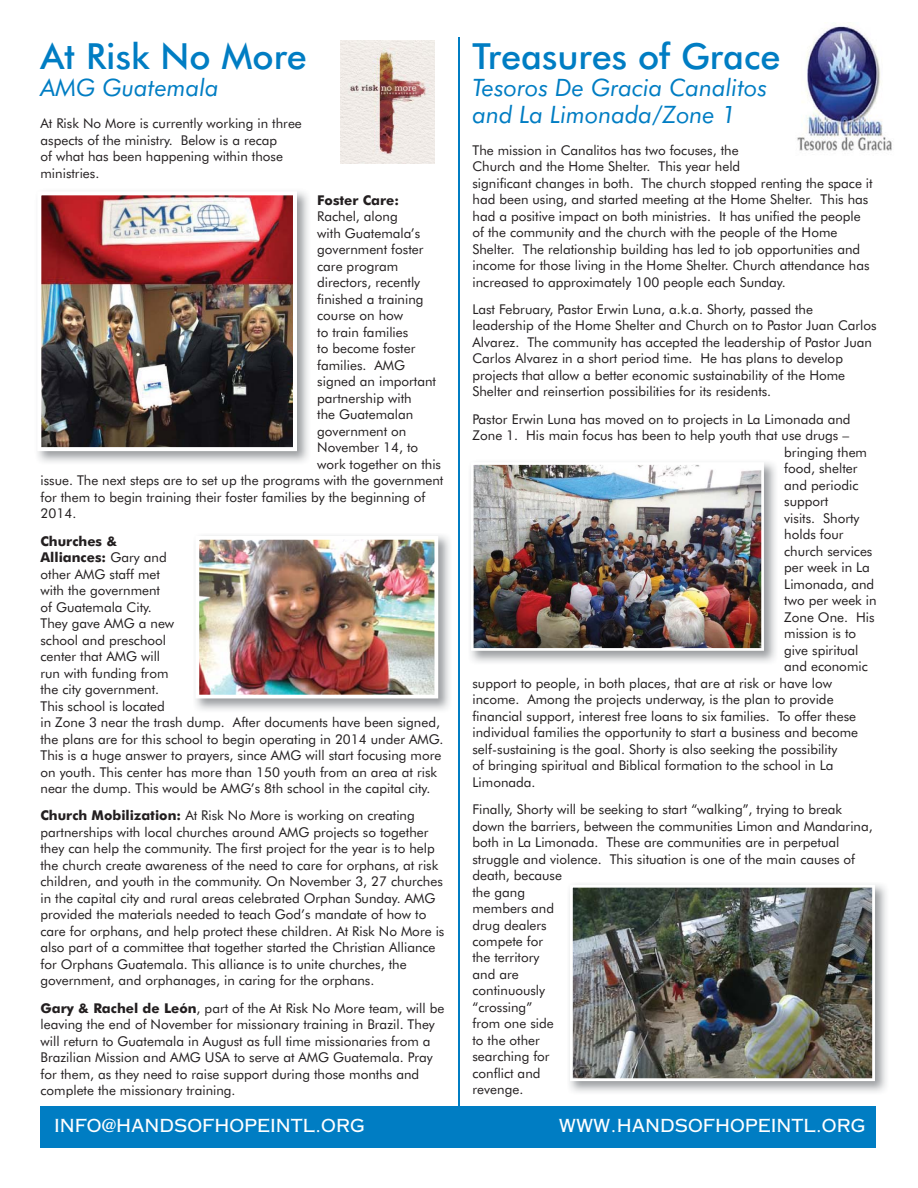
<style>
.page{position:relative;width:918px;height:1188px;background:#fff}
.page>*{position:absolute;margin:0;border:0;box-sizing:border-box;transform-origin:0 0}
.t1{font:500 36px "Futura BT";color:#007dc3}
.t2{font:italic 24px/27px "Futura BT";color:#007dc3}
.t3{font:18px "Metalcut";color:#fff}
.t4{font:13.5px/16.5px "Futura BT";color:#231f20}
.t5{font:700 13.5px "Futura BT";color:#231f20}
.s1{font-weight:700}
</style>
<div class="page">
<hr style="left:458px;top:38px;width:2px;height:1069px;background:#007dc3">
<div style="left:40px;top:1106px;width:836px;height:42px;background:#007dc3"></div>
<img style="left:341px;top:40px;width:94px;height:123px">
<img style="left:37px;top:191px;width:271px;height:271px">
<img style="left:37px;top:191px;width:260px;height:260px">
<img style="left:797px;top:23px;width:95px;height:128px">
<img style="left:195px;top:535px;width:255px;height:175px">
<img style="left:195px;top:536px;width:243px;height:162px">
<img style="left:569px;top:884px;width:317px;height:208px">
<img style="left:570px;top:885px;width:305px;height:196px">
<img style="left:470px;top:462px;width:306px;height:201px">
<img style="left:471px;top:462px;width:293px;height:189px">
<h1 class="t1" style="left:40px;top:39px;width:268px">At Risk No More</h1>
<h2 class="t2" style="left:40px;top:75px;width:180px">AMG Guatemala</h2>
<p class="t4" style="left:40px;top:116px;width:263px">At Risk No More is currently working in three aspects of the ministry. Below is a recap<br>of what has been happening within those ministries.</p>
<p class="t5" style="left:317px;top:193px;width:83px">Foster Care:</p>
<p class="t4" style="left:317px;top:209px;width:82px">Rachel, along</p>
<p class="t4" style="left:317px;top:226px;width:105px">with Guatemala’s</p>
<p class="t4" style="left:317px;top:242px;width:108px">government foster</p>
<p class="t4" style="left:317px;top:259px;width:83px">care program</p>
<p class="t4" style="left:317px;top:275px;width:105px">directors, recently</p>
<p class="t4" style="left:317px;top:292px;width:108px">finished a training</p>
<p class="t4" style="left:317px;top:308px;width:88px">course on how</p>
<p class="t4" style="left:317px;top:325px;width:93px">to train families</p>
<p class="t4" style="left:317px;top:341px;width:100px">to become foster</p>
<p class="t4" style="left:317px;top:358px;width:89px">families. AMG</p>
<p class="t4" style="left:317px;top:374px;width:120px">signed an important</p>
<p class="t4" style="left:317px;top:391px;width:96px">partnership with</p>
<p class="t4" style="left:317px;top:407px;width:98px">the Guatemalan</p>
<p class="t4" style="left:317px;top:424px;width:91px">government on</p>
<p class="t4" style="left:317px;top:440px;width:103px">November 14, to</p>
<p class="t4" style="left:317px;top:457px;width:125px">work together on this</p>
<p class="t4" style="left:40px;top:473px;width:404px">issue. The next steps are to set up the programs with the government</p>
<p class="t4" style="left:40px;top:490px;width:386px">for them to begin training their foster families by the beginning of</p>
<p class="t4" style="left:40px;top:506px;width:37px">2014.</p>
<p class="t4" style="left:40px;top:533px;width:404px"><span class="s1">Churches &amp;<br>Alliances:</span> Gary and<br>other AMG staff met<br>with the government<br>of Guatemala City.<br>They gave AMG a new<br>school and preschool<br>center that AMG will<br>run with funding from<br>the city government.<br>This school is located<br>in Zone 3 near the trash dump. After documents have been signed, the plans are for this school to begin operating in 2014 under AMG.<br>This is a huge answer to prayers, since AMG will start focusing more on youth. This center has more than 150 youth from an area at risk near the dump. This would be AMG’s 8th school in the capital city.</p>
<p class="t4" style="left:40px;top:808px;width:405px"><span class="s1">Church Mobilization:</span> At Risk No More is working on creating partnerships with local churches around AMG projects so together they can help the community. The first project for the year is to help the church create awareness of the need to care for orphans, at risk children, and youth in the community. On November 3, 27 churches in the capital city and rural areas celebrated Orphan Sunday. AMG provided the materials needed to teach God’s mandate of how to care for orphans, and help protect these children. At Risk No More is also part of a committee that together started the Christian Alliance for Orphans Guatemala. This alliance is to unite churches, the government, and orphanages, in caring for the orphans.</p>
<p class="t4" style="left:40px;top:1000px;width:405px"><span class="s1">Gary &amp; Rachel de León</span>, part of the At Risk No More team, will be leaving the end of November for missionary training in Brazil. They will return to Guatemala in August as full time missionaries from a Brazilian Mission and AMG USA to serve at AMG Guatemala. Pray for them, as they need to raise support during those months and complete the missionary training.</p>
<h1 class="t1" style="left:472px;top:39px;width:310px">Treasures of Grace</h1>
<h2 class="t2" style="left:472px;top:75px;width:296px">Tesoros De Gracia Canalitos and La Limonada/Zone 1</h2>
<p class="t4" style="left:472px;top:142px;width:402px">The mission in Canalitos has two focuses, the<br>Church and the Home Shelter. This year held<br>significant changes in both. The church stopped renting the space it had been using, and started meeting at the Home Shelter. This has had a positive impact on both ministries. It has unified the people of the community and the church with the people of the Home Shelter. The relationship building has led to job opportunities and income for those living in the Home Shelter. Church attendance has increased to approximately 100 people each Sunday.</p>
<p class="t4" style="left:472px;top:302px;width:406px">Last February, Pastor Erwin Luna, a.k.a. Shorty, passed the leadership of the Home Shelter and Church on to Pastor Juan Carlos Alvarez. The community has accepted the leadership of Pastor Juan Carlos Alvarez in a short period time. He has plans to develop projects that allow a better economic sustainability of the Home Shelter and reinsertion possibilities for its residents.</p>
<p class="t4" style="left:472px;top:411px;width:380px">Pastor Erwin Luna has moved on to projects in La Limonada and</p>
<p class="t4" style="left:472px;top:428px;width:378px">Zone 1. His main focus has been to help youth that use drugs –</p>
<p class="t4" style="left:784px;top:444px;width:84px">bringing them</p>
<p class="t4" style="left:784px;top:461px;width:75px">food, shelter</p>
<p class="t4" style="left:784px;top:477px;width:76px">and periodic</p>
<p class="t4" style="left:784px;top:494px;width:46px">support</p>
<p class="t4" style="left:784px;top:510px;width:77px">visits. Shorty</p>
<p class="t4" style="left:784px;top:527px;width:61px">holds four</p>
<p class="t4" style="left:784px;top:543px;width:90px">church services</p>
<p class="t4" style="left:784px;top:560px;width:87px">per week in La</p>
<p class="t4" style="left:784px;top:576px;width:92px">Limonada, and</p>
<p class="t4" style="left:784px;top:593px;width:94px">two per week in</p>
<p class="t4" style="left:784px;top:609px;width:92px">Zone One. His</p>
<p class="t4" style="left:784px;top:626px;width:74px">mission is to</p>
<p class="t4" style="left:784px;top:642px;width:76px">give spiritual</p>
<p class="t4" style="left:784px;top:659px;width:85px">and economic</p>
<p class="t4" style="left:472px;top:675px;width:361px">support to people, in both places, that are at risk or have low</p>
<p class="t4" style="left:472px;top:692px;width:363px">income. Among the projects underway, is the plan to provide</p>
<p class="t4" style="left:472px;top:708px;width:385px">financial support, interest free loans to six families. To offer these</p>
<p class="t4" style="left:472px;top:725px;width:387px">individual families the opportunity to start a business and become</p>
<p class="t4" style="left:472px;top:741px;width:366px">self-sustaining is the goal. Shorty is also seeking the possibility</p>
<p class="t4" style="left:472px;top:758px;width:362px">of bringing spiritual and Biblical formation to the school in La</p>
<p class="t4" style="left:472px;top:774px;width:65px">Limonada.</p>
<p class="t4" style="left:472px;top:802px;width:402px">Finally, Shorty will be seeking to start “walking”, trying to break down the barriers, between the communities Limon and Mandarina, both in La Limonada. These are communities are in perpetual struggle and violence. This situation is one of the main causes of death, because<br>the gang<br>members and<br>drug dealers<br>compete for<br>the territory<br>and are<br>continuously<br>“crossing”<br>from one side<br>to the other<br>searching for<br>conflict and<br>revenge.</p>
<h3 class="t3" style="left:54px;top:1116px;width:312px">INFO@HANDSOFHOPEINTL.ORG</h3>
<h3 class="t3" style="left:559px;top:1116px;width:308px">WWW.HANDSOFHOPEINTL.ORG</h3>
</div>
